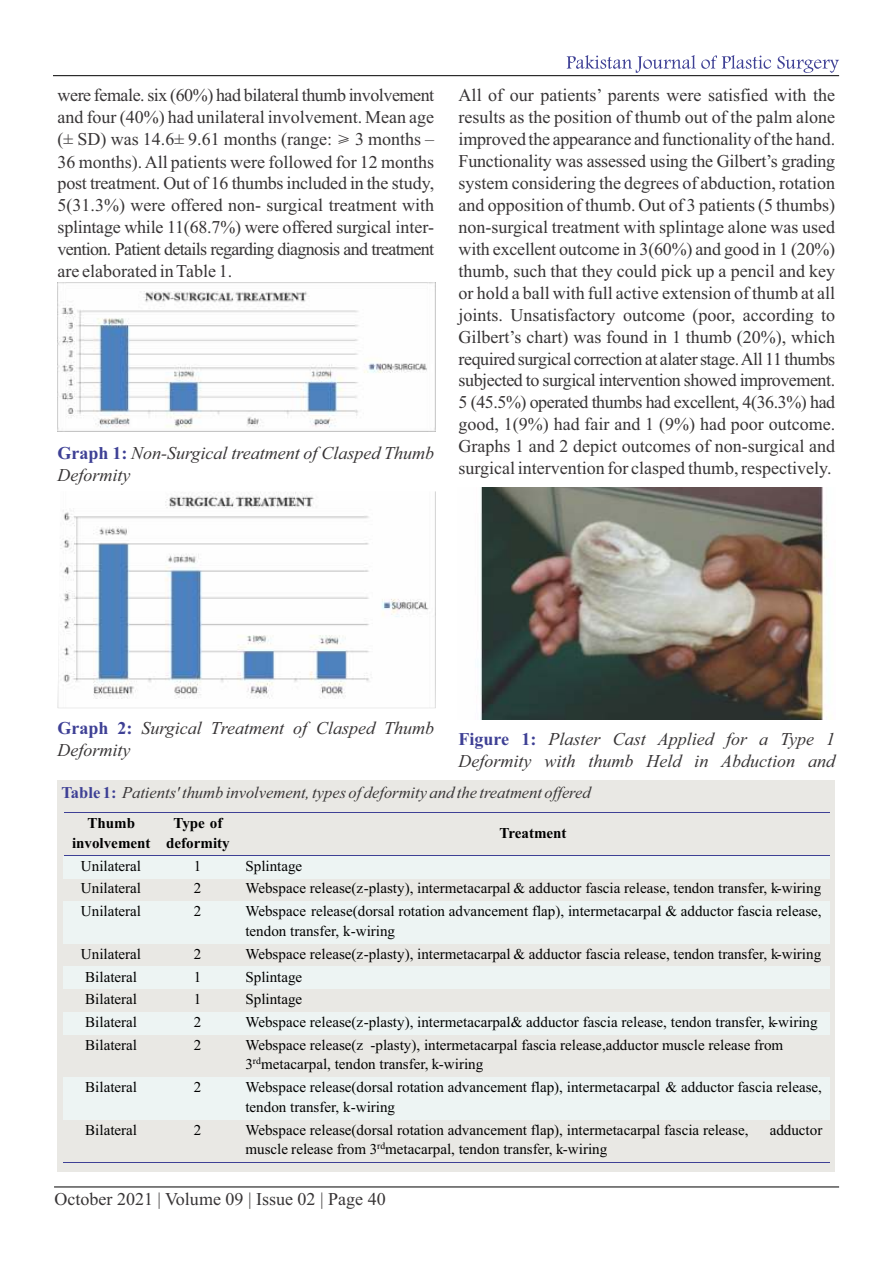
<style>
.page{position:relative;width:893px;height:1263px;background:#fff}
.page>*{position:absolute;margin:0;border:0;box-sizing:border-box;transform-origin:0 0}
.t1{font:18px/21.9px "Times New Roman";color:#373435;text-align:justify}
.t2{font:italic 18px/21.9px "Times New Roman";color:#373435}
.t3{font:italic 16.5px "Times New Roman";color:#373435}
.t4{font:15px/19.6px "Times New Roman";color:#000}
.t5{font:700 15px/19.6px "Times New Roman";color:#000;text-align:center}
.s1{font-family:"Adobe Heiti Std";font-size:15px}
.s2{font-weight:700;font-style:normal;color:#3e4095}
</style>
<div class="page">
<div style="left:58px;top:780px;width:777px;height:392px;background:#e9e8e4"></div>
<hr style="left:64px;top:812px;width:94px;height:1px;background:#3e4095">
<hr style="left:159px;top:812px;width:78px;height:1px;background:#3e4095">
<hr style="left:238px;top:812px;width:592px;height:1px;background:#3e4095">
<div style="left:64px;top:856px;width:8px;height:22px;background:#edf4f3"></div>
<div style="left:150px;top:856px;width:8px;height:22px;background:#edf4f3"></div>
<div style="left:72px;top:856px;width:78px;height:22px;background:#edf4f3"></div>
<div style="left:158px;top:856px;width:8px;height:22px;background:#edf4f3"></div>
<div style="left:229px;top:856px;width:8px;height:22px;background:#edf4f3"></div>
<div style="left:166px;top:856px;width:63px;height:22px;background:#edf4f3"></div>
<div style="left:237px;top:856px;width:8px;height:22px;background:#edf4f3"></div>
<div style="left:822px;top:856px;width:8px;height:22px;background:#edf4f3"></div>
<div style="left:245px;top:856px;width:577px;height:22px;background:#edf4f3"></div>
<hr style="left:64px;top:855px;width:94px;height:1px;background:#3e4095">
<hr style="left:159px;top:855px;width:78px;height:1px;background:#3e4095">
<hr style="left:238px;top:855px;width:592px;height:1px;background:#3e4095">
<div style="left:64px;top:901px;width:8px;height:23px;background:#edf4f3"></div>
<div style="left:150px;top:901px;width:8px;height:23px;background:#edf4f3"></div>
<div style="left:64px;top:924px;width:94px;height:19px;background:#edf4f3"></div>
<div style="left:72px;top:901px;width:78px;height:23px;background:#edf4f3"></div>
<div style="left:158px;top:901px;width:8px;height:23px;background:#edf4f3"></div>
<div style="left:229px;top:901px;width:8px;height:23px;background:#edf4f3"></div>
<div style="left:158px;top:924px;width:79px;height:19px;background:#edf4f3"></div>
<div style="left:166px;top:901px;width:63px;height:23px;background:#edf4f3"></div>
<div style="left:237px;top:901px;width:8px;height:42px;background:#edf4f3"></div>
<div style="left:822px;top:901px;width:8px;height:42px;background:#edf4f3"></div>
<div style="left:245px;top:901px;width:577px;height:21px;background:#edf4f3"></div>
<div style="left:245px;top:922px;width:577px;height:21px;background:#edf4f3"></div>
<div style="left:64px;top:966px;width:8px;height:23px;background:#edf4f3"></div>
<div style="left:150px;top:966px;width:8px;height:23px;background:#edf4f3"></div>
<div style="left:72px;top:966px;width:78px;height:23px;background:#edf4f3"></div>
<div style="left:158px;top:966px;width:8px;height:23px;background:#edf4f3"></div>
<div style="left:229px;top:966px;width:8px;height:23px;background:#edf4f3"></div>
<div style="left:166px;top:966px;width:63px;height:23px;background:#edf4f3"></div>
<div style="left:237px;top:966px;width:8px;height:23px;background:#edf4f3"></div>
<div style="left:822px;top:966px;width:8px;height:23px;background:#edf4f3"></div>
<div style="left:245px;top:966px;width:577px;height:23px;background:#edf4f3"></div>
<div style="left:64px;top:1012px;width:8px;height:22px;background:#edf4f3"></div>
<div style="left:150px;top:1012px;width:8px;height:22px;background:#edf4f3"></div>
<div style="left:72px;top:1012px;width:78px;height:22px;background:#edf4f3"></div>
<div style="left:158px;top:1012px;width:8px;height:22px;background:#edf4f3"></div>
<div style="left:229px;top:1012px;width:8px;height:22px;background:#edf4f3"></div>
<div style="left:166px;top:1012px;width:63px;height:22px;background:#edf4f3"></div>
<div style="left:237px;top:1012px;width:8px;height:22px;background:#edf4f3"></div>
<div style="left:822px;top:1012px;width:8px;height:22px;background:#edf4f3"></div>
<div style="left:245px;top:1012px;width:577px;height:22px;background:#edf4f3"></div>
<div style="left:64px;top:1077px;width:8px;height:23px;background:#edf4f3"></div>
<div style="left:150px;top:1077px;width:8px;height:23px;background:#edf4f3"></div>
<div style="left:64px;top:1100px;width:94px;height:19px;background:#edf4f3"></div>
<div style="left:72px;top:1077px;width:78px;height:23px;background:#edf4f3"></div>
<div style="left:158px;top:1077px;width:8px;height:23px;background:#edf4f3"></div>
<div style="left:229px;top:1077px;width:8px;height:23px;background:#edf4f3"></div>
<div style="left:158px;top:1100px;width:79px;height:19px;background:#edf4f3"></div>
<div style="left:166px;top:1077px;width:63px;height:23px;background:#edf4f3"></div>
<div style="left:237px;top:1077px;width:8px;height:42px;background:#edf4f3"></div>
<div style="left:822px;top:1077px;width:8px;height:42px;background:#edf4f3"></div>
<div style="left:245px;top:1077px;width:577px;height:21px;background:#edf4f3"></div>
<div style="left:245px;top:1098px;width:577px;height:21px;background:#edf4f3"></div>
<hr style="left:63px;top:1162px;width:95px;height:1px;background:#3e4095">
<hr style="left:158px;top:1162px;width:79px;height:1px;background:#3e4095">
<hr style="left:237px;top:1162px;width:593px;height:1px;background:#3e4095">
<hr style="left:54px;top:1186px;width:785px;height:1px;background:#000">
<hr style="left:53px;top:75px;width:786px;height:1px;background:#000">
<svg style="left:567px;top:55px;width:272px;height:18px"></svg>
<img style="left:58px;top:283px;width:378px;height:149px">
<img style="left:58px;top:491px;width:378px;height:217px">
<img style="left:477px;top:487px;width:350px;height:232px">
<p class="t1" style="left:58px;top:86px;width:378px">were female. six (60%) had bilateral thumb involvement and four (40%) had unilateral involvement. Mean age (± SD) was 14.6± 9.61 months (range: <span class="s1">≥</span> 3 months – 36 months). All patients were followed for 12 months post treatment. Out of 16 thumbs included in the study, 5(31.3%) were offered non- surgical treatment with splintage while 11(68.7%) were offered surgical inter&shy;vention. Patient details regarding diagnosis and treatment are elaborated in Table 1.</p>
<p class="t2" style="left:58px;top:443px;width:378px"><span class="s2">Graph 1:</span> Non-Surgical treatment of Clasped Thumb<br>Deformity</p>
<p class="t1" style="left:459px;top:86px;width:378px">All of our patients’ parents were satisfied with the results as the position of thumb out of the palm alone improved the appearance and functionality ofthe hand.<br>Functionality was assessed using the Gilbert’s grading system considering the degrees of abduction, rotation and opposition of thumb. Out of 3 patients (5 thumbs) non-surgical treatment with splintage alone was used with excellent outcome in 3(60%) and good in 1 (20%) thumb, such that they could pick up a pencil and key or hold a ball with full active extension of thumb at all joints. Unsatisfactory outcome (poor, according to Gilbert’s chart) was found in 1 thumb (20%), which required surgical correction at alater stage.All 11 thumbs subjected to surgical intervention showed improvement.<br>5 (45.5%) operated thumbs had excellent, 4(36.3%) had good, 1(9%) had fair and 1 (9%) had poor outcome.<br>Graphs 1 and 2 depict outcomes of non-surgical and surgical intervention for clasped thumb, respectively.</p>
<p class="t2" style="left:58px;top:718px;width:378px"><span class="s2">Graph 2:</span> Surgical Treatment of Clasped Thumb<br>Deformity</p>
<p class="t2" style="left:459px;top:730px;width:378px"><span class="s2">Figure 1:</span> Plaster Cast Applied for a Type 1<br>Deformity with thumb Held in Abduction and</p>
<p class="t3" style="left:62px;top:787px;width:531px"><span class="s2">Table 1:</span> Patients' thumb involvement, types of deformity and the treatment offered</p>
<p class="t5" style="left:72px;top:814px;width:80px">Thumb involvement</p>
<p class="t5" style="left:166px;top:814px;width:65px">Type of deformity</p>
<p class="t5" style="left:499px;top:824px;width:69px">Treatment</p>
<p class="t4" style="left:81px;top:857px;width:62px">Unilateral</p>
<p class="t4" style="left:194px;top:857px;width:9px">1</p>
<p class="t4" style="left:245px;top:857px;width:58px">Splintage</p>
<p class="t4" style="left:81px;top:880px;width:62px">Unilateral</p>
<p class="t4" style="left:194px;top:880px;width:9px">2</p>
<p class="t4" style="left:245px;top:880px;width:577px">Webspace release(z-plasty), intermetacarpal &amp; adductor fascia release, tendon transfer, k-wiring</p>
<p class="t4" style="left:81px;top:903px;width:62px">Unilateral</p>
<p class="t4" style="left:194px;top:903px;width:9px">2</p>
<p class="t4" style="left:245px;top:903px;width:578px">Webspace release(dorsal rotation advancement flap), intermetacarpal &amp; adductor fascia release, tendon transfer, k-wiring</p>
<p class="t4" style="left:81px;top:945px;width:62px">Unilateral</p>
<p class="t4" style="left:194px;top:945px;width:9px">2</p>
<p class="t4" style="left:245px;top:945px;width:577px">Webspace release(z-plasty), intermetacarpal &amp; adductor fascia release, tendon transfer, k-wiring</p>
<p class="t4" style="left:85px;top:968px;width:53px">Bilateral</p>
<p class="t4" style="left:194px;top:968px;width:9px">1</p>
<p class="t4" style="left:245px;top:968px;width:58px">Splintage</p>
<p class="t4" style="left:85px;top:991px;width:53px">Bilateral</p>
<p class="t4" style="left:194px;top:991px;width:9px">1</p>
<p class="t4" style="left:245px;top:991px;width:58px">Splintage</p>
<p class="t4" style="left:85px;top:1013px;width:53px">Bilateral</p>
<p class="t4" style="left:194px;top:1013px;width:9px">2</p>
<p class="t4" style="left:245px;top:1013px;width:574px">Webspace release(z-plasty), intermetacarpal&amp; adductor fascia release, tendon transfer, k-wiring</p>
<p class="t4" style="left:85px;top:1036px;width:53px">Bilateral</p>
<p class="t4" style="left:194px;top:1036px;width:9px">2</p>
<p class="t4" style="left:245px;top:1036px;width:539px">Webspace release(z -plasty), intermetacarpal fascia release,adductor muscle release from<br>3<sup>rd</sup>metacarpal, tendon transfer, k-wiring</p>
<p class="t4" style="left:85px;top:1078px;width:53px">Bilateral</p>
<p class="t4" style="left:194px;top:1078px;width:9px">2</p>
<p class="t4" style="left:245px;top:1078px;width:578px;line-height:20.1px">Webspace release(dorsal rotation advancement flap), intermetacarpal &amp; adductor fascia release, tendon transfer, k-wiring</p>
<p class="t4" style="left:85px;top:1121px;width:53px">Bilateral</p>
<p class="t4" style="left:194px;top:1121px;width:9px">2</p>
<p class="t4" style="left:245px;top:1121px;width:505px">Webspace release(dorsal rotation advancement flap), intermetacarpal fascia release,</p>
<p class="t4" style="left:770px;top:1121px;width:54px">adductor</p>
<p class="t4" style="left:245px;top:1141px;width:363px">muscle release from 3<sup>rd</sup>metacarpal, tendon transfer, k-wiring</p>
<p class="t1" style="left:55px;top:1190px;width:333px">October 2021 | Volume 09 | Issue 02 | Page 40</p>
</div>
